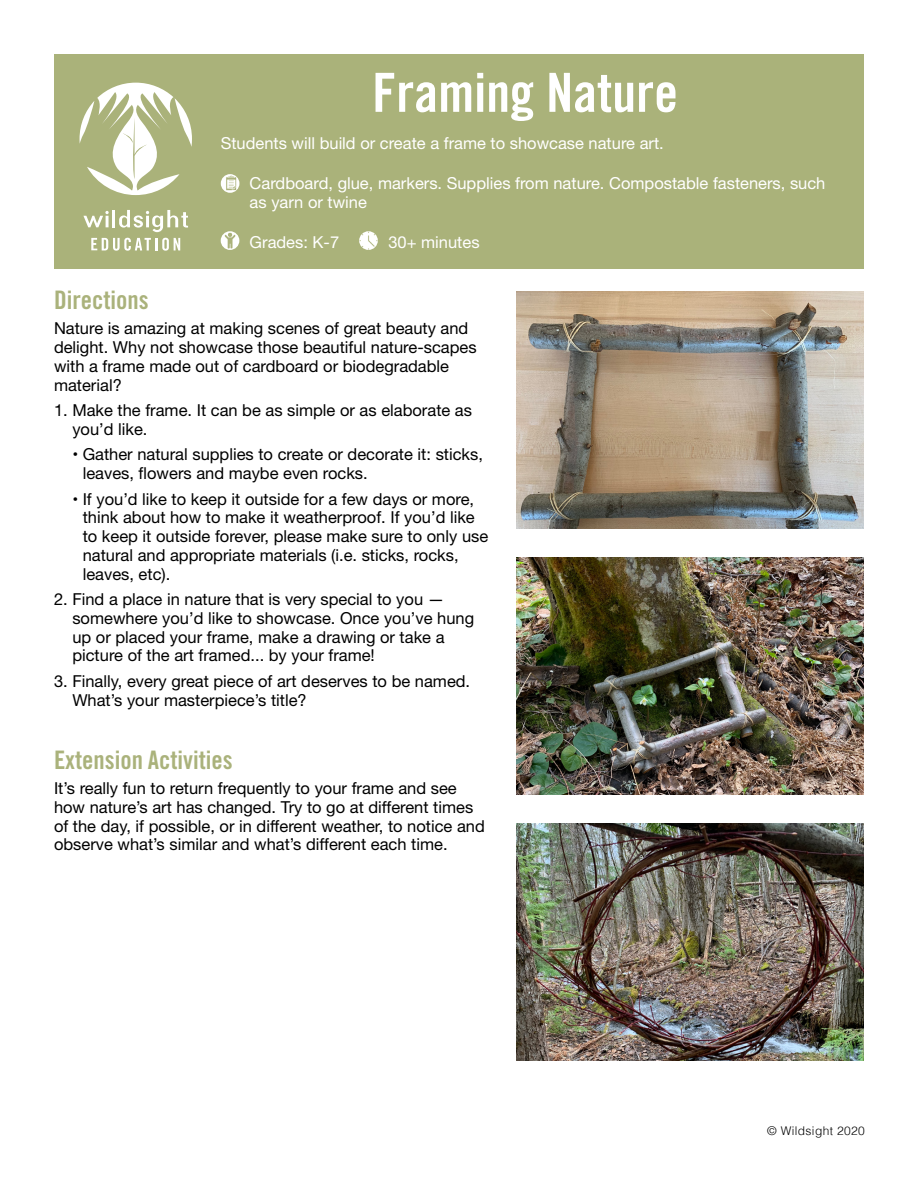
<style>
.page{position:relative;width:918px;height:1188px;background:#fff}
.page>*{position:absolute;margin:0;border:0;box-sizing:border-box;transform-origin:0 0}
.t1{font:54px "Trade Gothic LT Std Bd Cn 20";color:#fff}
.t2{font:25.5px "Trade Gothic LT Std Bd Cn 20";color:#aab27b}
.t3{font:16.5px/18.8px "Helvetica Neue";color:#000}
.t4{font:16.5px/18.8px "Helvetica Neue";color:#fff}
.t5{font:300 12px "Helvetica";letter-spacing:.03em;color:#000}
</style>
<div class="page">
<img style="left:517px;top:291px;width:347px;height:238px">
<img style="left:517px;top:823px;width:347px;height:238px">
<img style="left:517px;top:557px;width:347px;height:238px">
<div style="left:54px;top:54px;width:810px;height:215px;background:#aab27a"></div>
<img style="left:221px;top:174px;width:18px;height:19px;border-radius:9px">
<svg style="left:91px;top:238px;width:89px;height:12px"></svg>
<svg style="left:80px;top:83px;width:112px;height:112px"></svg>
<svg style="left:83px;top:210px;width:105px;height:22px"></svg>
<img style="left:221px;top:231px;width:18px;height:19px;border-radius:9px">
<img style="left:359px;top:231px;width:19px;height:19px;border-radius:9px">
<h1 class="t1" style="left:372px;top:60px;width:307px">Framing Nature</h1>
<p class="t4" style="left:221px;top:135px;width:445px">Students will build or create a frame to showcase nature art.</p>
<p class="t4" style="left:250px;top:174px;width:577px">Cardboard, glue, markers. Supplies from nature. Compostable fasteners, such as yarn or twine</p>
<p class="t4" style="left:250px;top:234px;width:91px">Grades: K-7</p>
<p class="t4" style="left:388px;top:234px;width:93px">30+ minutes</p>
<h2 class="t2" style="left:54px;top:284px;width:96px">Directions</h2>
<p class="t3" style="left:54px;top:320px;width:424px">Nature is amazing at making scenes of great beauty and delight. Why not showcase those beautiful nature-scapes with a frame made out of cardboard or biodegradable material?</p>
<p class="t3" style="left:72px;top:402px;width:401px;text-indent:-18px">1. Make the frame. It can be as simple or as elaborate as you’d like.</p>
<p class="t3" style="left:83px;top:446px;width:402px;text-indent:-10px">• Gather natural supplies to create or decorate it: sticks, leaves, flowers and maybe even rocks.</p>
<p class="t3" style="left:83px;top:490px;width:407px;text-indent:-10px">• If you’d like to keep it outside for a few days or more, think about how to make it weatherproof. If you’d like to keep it outside forever, please make sure to only use natural and appropriate materials (i.e. sticks, rocks, leaves, etc).</p>
<p class="t3" style="left:72px;top:591px;width:403px;text-indent:-18px">2. Find a place in nature that is very special to you — somewhere you’d like to showcase. Once you’ve hung up or placed your frame, make a drawing or take a picture of the art framed... by your frame!</p>
<p class="t3" style="left:72px;top:673px;width:399px;text-indent:-18px">3. Finally, every great piece of art deserves to be named.<br>What’s your masterpiece’s title?</p>
<h2 class="t2" style="left:54px;top:744px;width:180px">Extension Activities</h2>
<p class="t3" style="left:54px;top:780px;width:432px">It’s really fun to return frequently to your frame and see how nature’s art has changed. Try to go at different times of the day, if possible, or in different weather, to notice and observe what’s similar and what’s different each time.</p>
<p class="t5" style="left:767px;top:1121px;width:99px">© Wildsight 2020</p>
</div>
